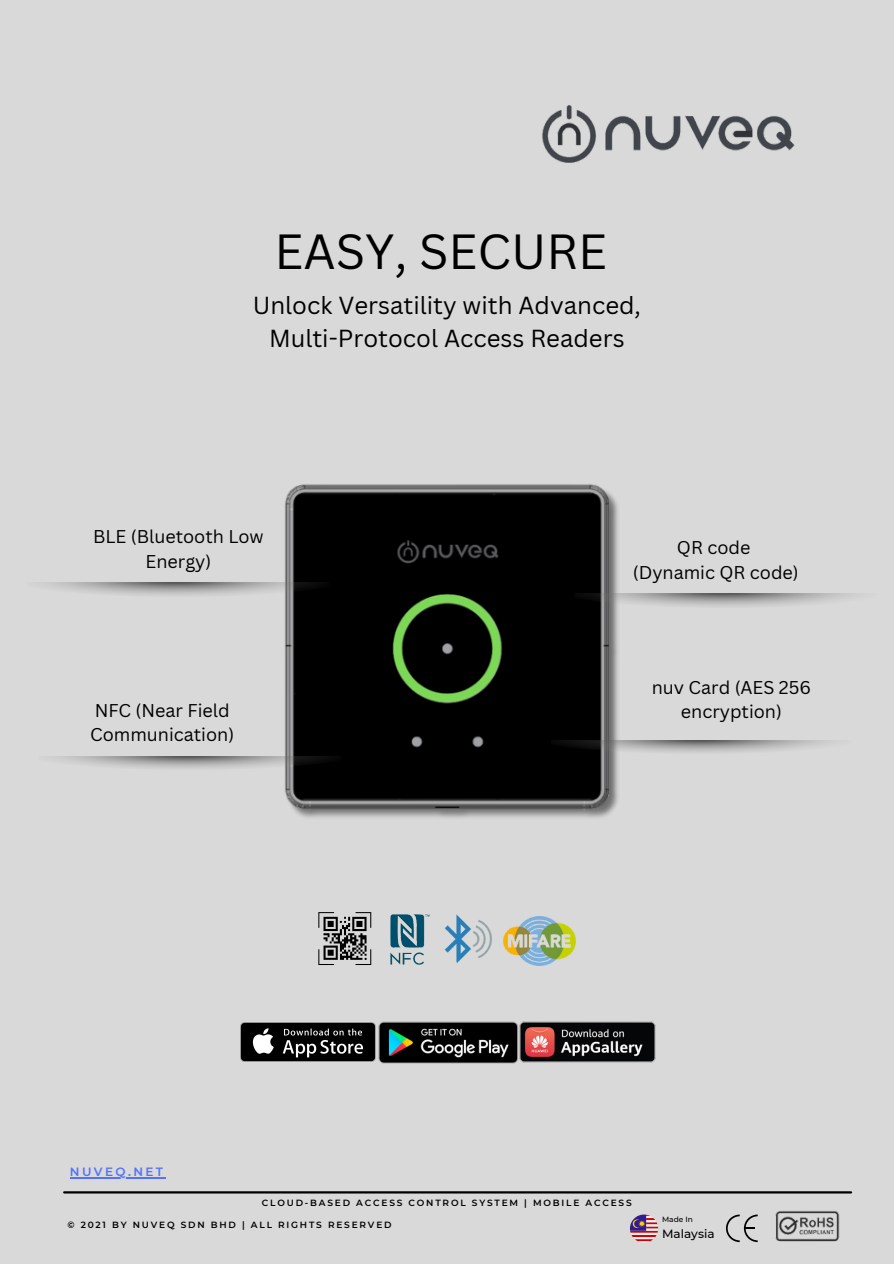
<style>
.page{position:relative;width:894px;height:1264px;background:#fff}
.page>*{position:absolute;margin:0;border:0;box-sizing:border-box;transform-origin:0 0}
.t1{font:48px "Canva Sans";color:#000}
.t2{font:24px/32.7px "Canva Sans";color:#000;text-align:center}
.t3{font:18px/24.8px "Canva Sans";color:#000;text-align:center}
.t4{font:600 12px "Montserrat";letter-spacing:.2em;color:#5271ff}
.t5{font:500 12px "Montserrat";color:#000}
.t6{font:600 9px "Montserrat";letter-spacing:.2em;color:#000}
.t7{font:500 7.5px "Montserrat";color:#000}
</style>
<div class="page">
<div style="left:0;top:0;width:893px;height:1263px;background:#d9d9d9"></div>
<hr style="left:64px;top:1191px;width:786px;height:2px;background:#000">
<img style="left:542px;top:105px;width:253px;height:58px">
<svg style="left:630px;top:1214px;width:28px;height:28px"></svg>
<img style="left:775px;top:1211px;width:64px;height:31px">
<svg style="left:726px;top:1214px;width:31px;height:28px"></svg>
<img style="left:266px;top:484px;width:375px;height:334px">
<img style="left:444px;top:914px;width:48px;height:49px">
<img style="left:390px;top:914px;width:40px;height:51px">
<svg style="left:318px;top:912px;width:53px;height:53px"></svg>
<img style="left:503px;top:916px;width:72px;height:49px">
<img style="left:519px;top:1021px;width:137px;height:42px">
<img style="left:240px;top:1022px;width:135px;height:39px">
<img style="left:378px;top:1021px;width:140px;height:43px">
<img style="left:44px;top:583px;width:284px;height:13px">
<hr style="left:70px;top:1177px;width:95px;height:1px;background:#5271ff">
<img style="left:575px;top:594px;width:279px;height:13px">
<img style="left:56px;top:756px;width:284px;height:14px">
<img style="left:551px;top:740px;width:280px;height:14px">
<p class="t1" style="left:274px;top:218px;width:334px">EASY, SECURE</p>
<p class="t2" style="left:252px;top:288px;width:389px">Unlock Versatility with Advanced,<br>Multi-Protocol Access Readers</p>
<p class="t3" style="left:93px;top:523px;width:172px">BLE (Bluetooth Low<br>Energy)</p>
<p class="t3" style="left:90px;top:697px;width:146px;text-align:left">NFC (Near Field<br>Communication)</p>
<p class="t4" style="left:70px;top:1164px;width:95px">NUVEQ.NET</p>
<p class="t3" style="left:632px;top:534px;width:167px">QR code<br>(Dynamic QR code)</p>
<h4 class="t3" style="left:651px;top:674px;width:161px">nuv Card (AES 256 encryption)</h4>
<p class="t6" style="left:262px;top:1197px;width:371px">CLOUD-BASED ACCESS CONTROL SYSTEM | MOBILE ACCESS</p>
<p class="t6" style="left:67px;top:1219px;width:325px">© 2021 BY NUVEQ SDN BHD | ALL RIGHTS RESERVED</p>
<p class="t7" style="left:662px;top:1214px;width:32px">Made In</p>
<p class="t5" style="left:662px;top:1226px;width:54px">Malaysia</p>
</div>
